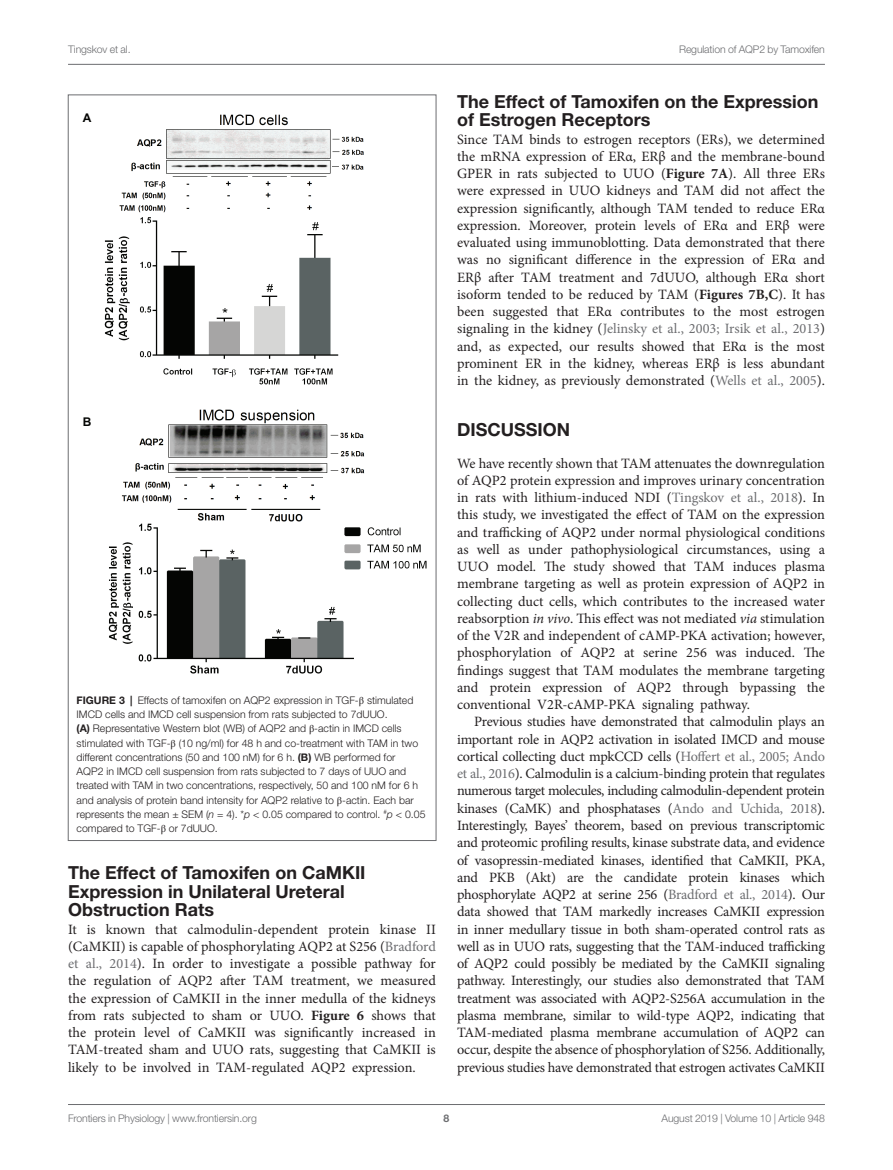
<style>
.page{position:relative;width:893px;height:1170px;background:#fff}
.page>*{position:absolute;margin:0;border:0;box-sizing:border-box;transform-origin:0 0}
.HEAD_2{font:700 18px/18.8px "Helvetica Neue LT Std";color:#231f20}
.HEAD_1{font:700 18px "Helvetica Neue LT Std";color:#231f20}
.TEXT_FLUSH{font:14.25px/17.2px "Minion Pro";color:#231f20;text-align:justify}
.TEXT{font:14.25px/17.2px "Minion Pro";letter-spacing:-.015em;color:#231f20;text-align:justify}
.t1{font:700 12px "Arial";color:#040503}
.FIG_LEG{font:300 10.5px/14.2px "Helvetica Neue LT Std";color:#231f20}
.t2{font:300 10.5px "Helvetica Neue LT Std";letter-spacing:-.015em;color:#6c6d70}
.t3{font:700 10.5px "Helvetica Neue LT Std";color:#6c6d70}
.s1{font-weight:700}
.s2{font-family:"STIX General";font-weight:400}
.s3{font-style:italic}
.s4{color:#6c6d70}
</style>
<div class="page">
<hr style="left:68px;top:64px;width:757px;height:1px;background:#6c6d70">
<hr style="left:68px;top:1104px;width:757px;height:1px;background:#6c6d70">
<img style="left:104px;top:114px;width:323px;height:560px">
<p class="t2" style="left:68px;top:42px;width:64px">Tingskov et al.</p>
<p class="t2" style="left:679px;top:42px;width:147px">Regulation of AQP2 by Tamoxifen</p>
<p class="t1" style="left:83px;top:110px;width:10px">A</p>
<p class="t1" style="left:83px;top:414px;width:10px">B</p>
<p class="FIG_LEG" style="left:77px;top:692px;width:350px"><span class="s1">FIGURE 3 |</span> Effects of tamoxifen on AQP2 expression in TGF-<span class="s2">β</span> stimulated IMCD cells and IMCD cell suspension from rats subjected to 7dUUO.<br><span class="s1">(A)</span> Representative Western blot (WB) of AQP2 and <span class="s2">β</span>-actin in IMCD cells stimulated with TGF-<span class="s2">β</span> (10 ng/ml) for 48 h and co-treatment with TAM in two different concentrations (50 and 100 nM) for 6 h. <span class="s1">(B)</span> WB performed for<br>AQP2 in IMCD cell suspension from rats subjected to 7 days of UUO and treated with TAM in two concentrations, respectively, 50 and 100 nM for 6 h and analysis of protein band intensity for AQP2 relative to <span class="s2">β</span>-actin. Each bar represents the mean ± SEM (<span class="s3">n</span> = 4). *<span class="s3">p</span> &lt; 0.05 compared to control. <sup>#</sup><span class="s3">p</span> &lt; 0.05 compared to TGF-<span class="s2">β</span> or 7dUUO.</p>
<p class="HEAD_2" style="left:68px;top:862px;width:299px">The Effect of Tamoxifen on CaMKII<br>Expression in Unilateral Ureteral<br>Obstruction Rats</p>
<p class="TEXT_FLUSH" style="left:68px;top:920px;width:369px">It is known that calmodulin-dependent protein kinase II (CaMKII) is capable of phosphorylating AQP2 at S256 (<span class="s4">Bradford et al., 2014</span>). In order to investigate a possible pathway for the regulation of AQP2 after TAM treatment, we measured the expression of CaMKII in the inner medulla of the kidneys from rats subjected to sham or UUO. <span class="s1">Figure 6</span> shows that the protein level of CaMKII was significantly increased in TAM-treated sham and UUO rats, suggesting that CaMKII is likely to be involved in TAM-regulated AQP2 expression.</p>
<p class="HEAD_2" style="left:457px;top:91px;width:363px">The Effect of Tamoxifen on the Expression of Estrogen Receptors</p>
<p class="TEXT_FLUSH" style="left:457px;top:130px;width:369px">Since TAM binds to estrogen receptors (ERs), we determined the mRNA expression of ERα, ERβ and the membrane-bound GPER in rats subjected to UUO (<span class="s1">Figure 7A</span>). All three ERs were expressed in UUO kidneys and TAM did not affect the expression significantly, although TAM tended to reduce ERα expression. Moreover, protein levels of ERα and ERβ were evaluated using immunoblotting. Data demonstrated that there was no significant difference in the expression of ERα and ERβ after TAM treatment and 7dUUO, although ERα short isoform tended to be reduced by TAM (<span class="s1">Figures 7B,C</span>). It has been suggested that ERα contributes to the most estrogen signaling in the kidney (<span class="s4">Jelinsky et al., 2003; Irsik et al., 2013</span>) and, as expected, our results showed that ERα is the most prominent ER in the kidney, whereas ERβ is less abundant in the kidney, as previously demonstrated (<span class="s4">Wells et al., 2005</span>).</p>
<p class="HEAD_1" style="left:457px;top:418px;width:115px">DISCUSSION</p>
<p class="TEXT_FLUSH" style="left:457px;top:454px;width:369px">We have recently shown that TAM attenuates the downregulation of AQP2 protein expression and improves urinary concentration in rats with lithium-induced NDI (<span class="s4">Tingskov et al., 2018</span>). In this study, we investigated the effect of TAM on the expression and trafficking of AQP2 under normal physiological conditions as well as under pathophysiological circumstances, using a UUO model. The study showed that TAM induces plasma membrane targeting as well as protein expression of AQP2 in collecting duct cells, which contributes to the increased water reabsorption <span class="s3">in vivo</span>. This effect was not mediated <span class="s3">via</span> stimulation of the V2R and independent of cAMP-PKA activation; however, phosphorylation of AQP2 at serine 256 was induced. The findings suggest that TAM modulates the membrane targeting and protein expression of AQP2 through bypassing the conventional V2R-cAMP-PKA signaling pathway.</p>
<p class="TEXT" style="left:457px;top:713px;width:369px;text-indent:17px">Previous studies have demonstrated that calmodulin plays an important role in AQP2 activation in isolated IMCD and mouse cortical collecting duct mpkCCD cells (<span class="s4">Hoffert et al., 2005; Ando et al., 2016</span>). Calmodulin is a calcium-binding protein that regulates numerous target molecules, including calmodulin-dependent protein kinases (CaMK) and phosphatases (<span class="s4">Ando and Uchida, 2018</span>).<br>Interestingly, Bayes’ theorem, based on previous transcriptomic and proteomic profiling results, kinase substrate data, and evidence of vasopressin-mediated kinases, identified that CaMKII, PKA, and PKB (Akt) are the candidate protein kinases which phosphorylate AQP2 at serine 256 (<span class="s4">Bradford et al., 2014</span>). Our data showed that TAM markedly increases CaMKII expression in inner medullary tissue in both sham-operated control rats as well as in UUO rats, suggesting that the TAM-induced trafficking of AQP2 could possibly be mediated by the CaMKII signaling pathway. Interestingly, our studies also demonstrated that TAM treatment was associated with AQP2-S256A accumulation in the plasma membrane, similar to wild-type AQP2, indicating that TAM-mediated plasma membrane accumulation of AQP2 can occur, despite the absence of phosphorylation of S256. Additionally, previous studies have demonstrated that estrogen activates CaMKII</p>
<p class="t2" style="left:68px;top:1111px;width:190px">Frontiers in Physiology | www.frontiersin.org</p>
<p class="t3" style="left:444px;top:1111px;width:7px">8</p>
<p class="t2" style="left:662px;top:1111px;width:165px">August 2019 | Volume 10 | Article 948</p>
</div>
